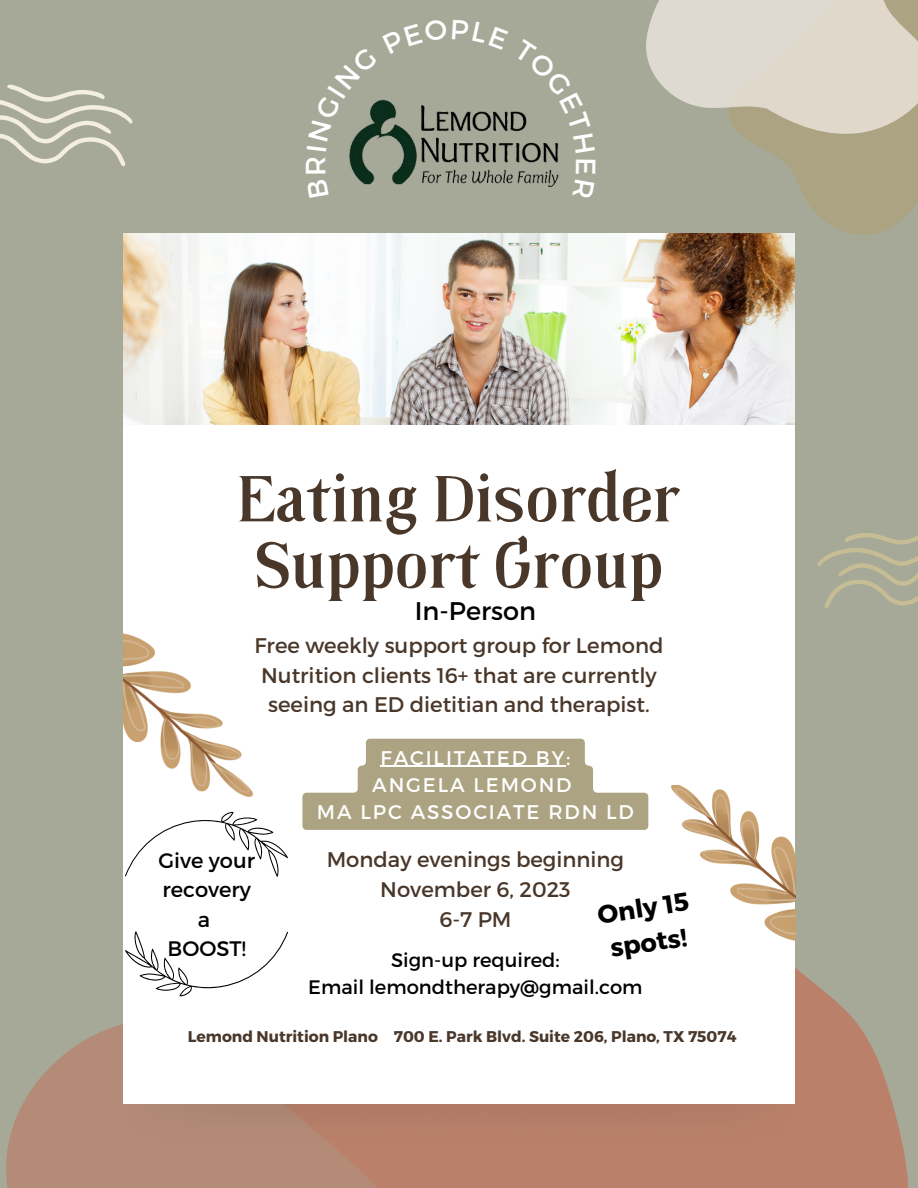
<style>
.page{position:relative;width:918px;height:1188px;background:#a6a998}
.page>*{position:absolute;margin:0;border:0;box-sizing:border-box;transform-origin:0 0}
.t1{font:700 66.6px/66.3px "Tropikal";color:#49372a}
.t2{font:700 25.5px/35px "Montserrat";color:#000}
.t3{font:25.5px "Montserrat";color:#000}
.t4{font:21.15px/29.7px "Montserrat";color:#49372a;text-align:center}
.t5{font:21px "Montserrat";color:#000}
.t6{font:19.8px "Montserrat";letter-spacing:.095em;color:#fff}
.t7{font:19.5px "Montserrat";color:#000}
.t8{font:700 15.45px "Montserrat";color:#49372a}
</style>
<div class="page">
<svg style="left:740px;top:134px;width:178px;height:101px;fill:#aba381"></svg>
<svg style="left:646px;top:0;width:272px;height:134px"></svg>
<svg style="left:702px;top:856px;width:206px;height:332px;fill:#ba806a"></svg>
<svg style="left:6px;top:1024px;width:696px;height:164px;fill:#b48b76"></svg>
<img style="left:123px;top:855px;width:672px;height:294px">
<div style="left:124px;top:424px;width:671px;height:680px;background:#fff"></div>
<img style="left:123px;top:632px;width:130px;height:164px">
<img style="left:672px;top:785px;width:123px;height:156px">
<svg style="left:0;top:85px;width:132px;height:81px"></svg>
<svg style="left:818px;top:533px;width:100px;height:75px"></svg>
<svg style="left:125px;top:812px;width:163px;height:184px"></svg>
<img style="left:123px;top:233px;width:672px;height:192px">
<svg style="left:302px;top:739px;width:346px;height:91px"></svg>
<hr style="left:380px;top:766px;width:186px;height:1px;background:#fff">
<svg style="left:349px;top:99px;width:210px;height:88px"></svg>
<p class="t1" style="left:238px;top:470px;width:444px">Eating Disorder<br>Support Group</p>
<p class="t3" style="left:415px;top:594px;width:122px">In-Person</p>
<p class="t4" style="left:254px;top:630px;width:411px">Free weekly support group for Lemond<br>Nutrition clients 16+ that are currently seeing an ED dietitian and therapist.</p>
<p class="t6" style="left:380px;top:745px;width:191px">FACILITATED BY:</p>
<p class="t6" style="left:372px;top:772px;width:201px">ANGELA LEMOND</p>
<p class="t5" style="left:158px;top:847px;width:98px">Give your</p>
<p class="t5" style="left:163px;top:876px;width:90px">recovery</p>
<p class="t5" style="left:198px;top:906px;width:14px">a</p>
<p class="t5" style="left:168px;top:935px;width:80px">BOOST!</p>
<p class="t6" style="left:317px;top:799px;width:318px">MA LPC ASSOCIATE RDN LD</p>
<p class="t4" style="left:327px;top:844px;width:299px">Monday evenings beginning<br>November 6, 2023</p>
<p class="t4" style="left:439px;top:903px;width:74px">6-7 PM</p>
<p class="t2" style="left:595px;top:897px;width:94px;rotate:-9deg">Only 15 spots!</p>
<p class="t7" style="left:391px;top:948px;width:170px">Sign-up required:</p>
<p class="t7" style="left:308px;top:975px;width:336px">Email lemondtherapy@gmail.com</p>
<p class="t8" style="left:188px;top:1026px;width:191px">Lemond Nutrition Plano</p>
<p class="t8" style="left:394px;top:1026px;width:344px">700 E. Park Blvd. Suite 206, Plano, TX 75074</p>
</div>
